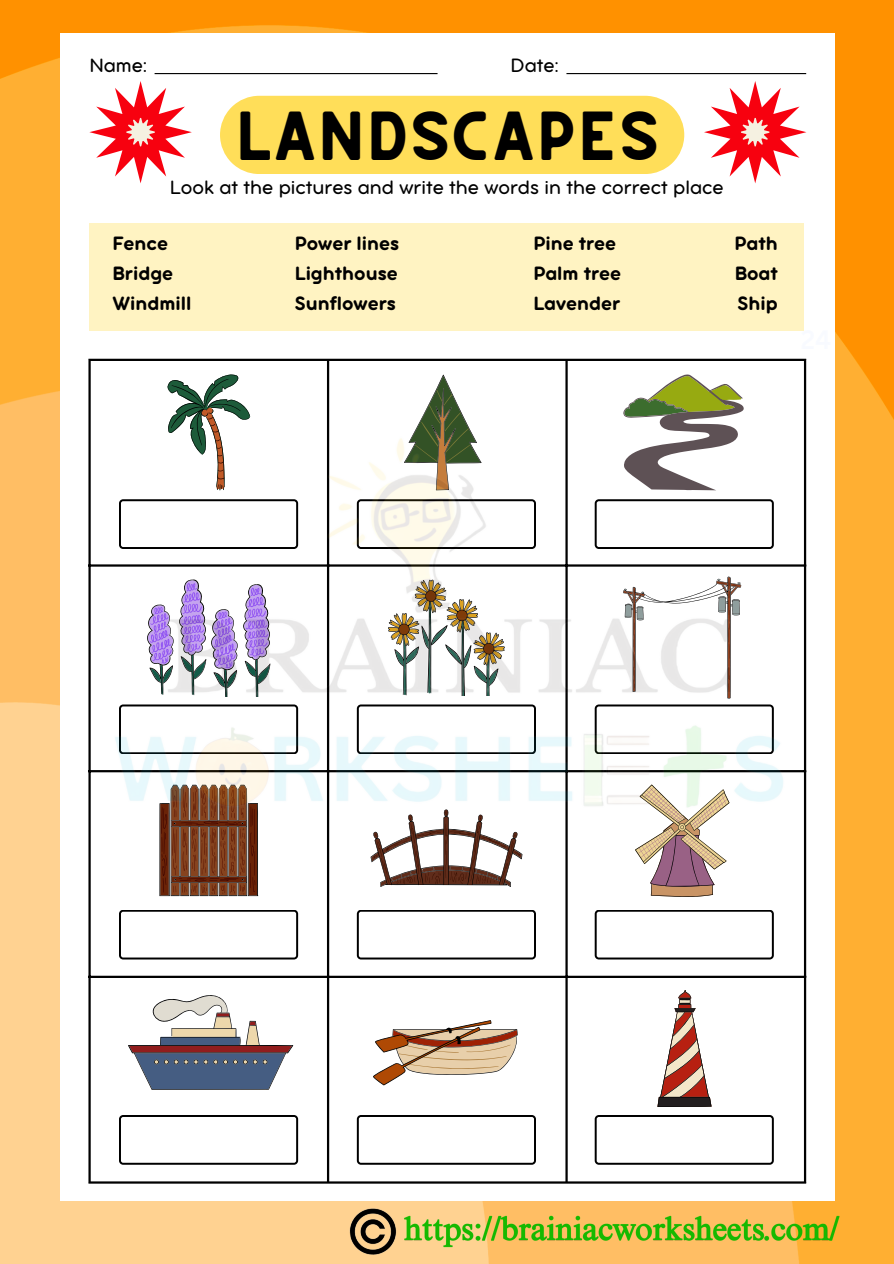
<style>
.page{position:relative;width:894px;height:1264px;background:#fff}
.page>*{position:absolute;margin:0;border:0;box-sizing:border-box;transform-origin:0 0}
.t1{font:48.75px "CS Gordon Rounded";color:#000}
.t2{font:21px "Aristotelica Pro Tx Bld";color:#000}
.t3{font:21px "Aristotelica Pro Tx";color:#000}
</style>
<div class="page">
<img style="left:0;top:0;width:893px;height:1263px">
<div style="left:61px;top:34px;width:774px;height:1167px;background:#fff"></div>
<hr style="left:154px;top:73px;width:283px;height:1px;background:#000">
<hr style="left:566px;top:73px;width:240px;height:1px;background:#000">
<hr style="left:88px;top:361px;width:3px;height:820px;background:#000">
<hr style="left:327px;top:361px;width:2px;height:820px;background:#000">
<hr style="left:565px;top:361px;width:2px;height:820px;background:#000">
<hr style="left:803px;top:361px;width:3px;height:820px;background:#000">
<hr style="left:88px;top:359px;width:718px;height:2px;background:#000">
<hr style="left:88px;top:975px;width:718px;height:3px;background:#000">
<hr style="left:88px;top:1181px;width:718px;height:2px;background:#000">
<svg style="left:119px;top:910px;width:179px;height:49px"></svg>
<svg style="left:357px;top:910px;width:179px;height:49px"></svg>
<svg style="left:594px;top:910px;width:179px;height:49px"></svg>
<svg style="left:119px;top:1115px;width:179px;height:49px"></svg>
<svg style="left:357px;top:1115px;width:179px;height:49px"></svg>
<svg style="left:594px;top:1115px;width:179px;height:49px"></svg>
<svg style="left:167px;top:374px;width:83px;height:54px"></svg>
<svg style="left:416px;top:374px;width:53px;height:54px"></svg>
<svg style="left:623px;top:374px;width:120px;height:54px"></svg>
<svg style="left:159px;top:835px;width:99px;height:61px;background:#75422a"></svg>
<svg style="left:370px;top:835px;width:152px;height:52px"></svg>
<svg style="left:635px;top:835px;width:92px;height:62px"></svg>
<svg style="left:657px;top:990px;width:54px;height:116px"></svg>
<svg style="left:128px;top:995px;width:165px;height:94px"></svg>
<svg style="left:373px;top:1020px;width:144px;height:65px"></svg>
<div style="left:89px;top:223px;width:715px;height:107px;background:#fff3c2"></div>
<div style="left:220px;top:96px;width:464px;height:78px;background:#ffde59"></div>
<svg style="left:89px;top:81px;width:103px;height:102px"></svg>
<svg style="left:704px;top:81px;width:102px;height:102px"></svg>
<img style="left:338px;top:1201px;width:512px;height:62px">
<img style="left:43px;top:428px;width:806px;height:407px">
<p class="t3" style="left:89px;top:58px;width:60px">Name:</p>
<p class="t3" style="left:510px;top:58px;width:50px">Date:</p>
<p class="t1" style="left:235px;top:114px;width:427px">LANDSCAPES</p>
<p class="t3" style="left:170px;top:181px;width:555px">Look at the pictures and write the words in the correct place</p>
<h2 class="t2" style="left:112px;top:237px;width:57px">Fence</h2>
<h2 class="t2" style="left:294px;top:237px;width:106px">Power lines</h2>
<h2 class="t2" style="left:533px;top:237px;width:84px">Pine tree</h2>
<h2 class="t2" style="left:734px;top:237px;width:45px">Path</h2>
<h1 class="t2" style="left:112px;top:266px;width:62px">Bridge</h1>
<p class="t2" style="left:294px;top:266px;width:104px">Lighthouse</p>
<h2 class="t2" style="left:533px;top:266px;width:89px">Palm tree</h2>
<h2 class="t2" style="left:734px;top:266px;width:45px">Boat</h2>
<h2 class="t2" style="left:112px;top:296px;width:80px">Windmill</h2>
<h2 class="t2" style="left:294px;top:296px;width:103px">Sunflowers</h2>
<h2 class="t2" style="left:533px;top:296px;width:88px">Lavender</h2>
<h2 class="t2" style="left:737px;top:296px;width:42px">Ship</h2>
</div>
